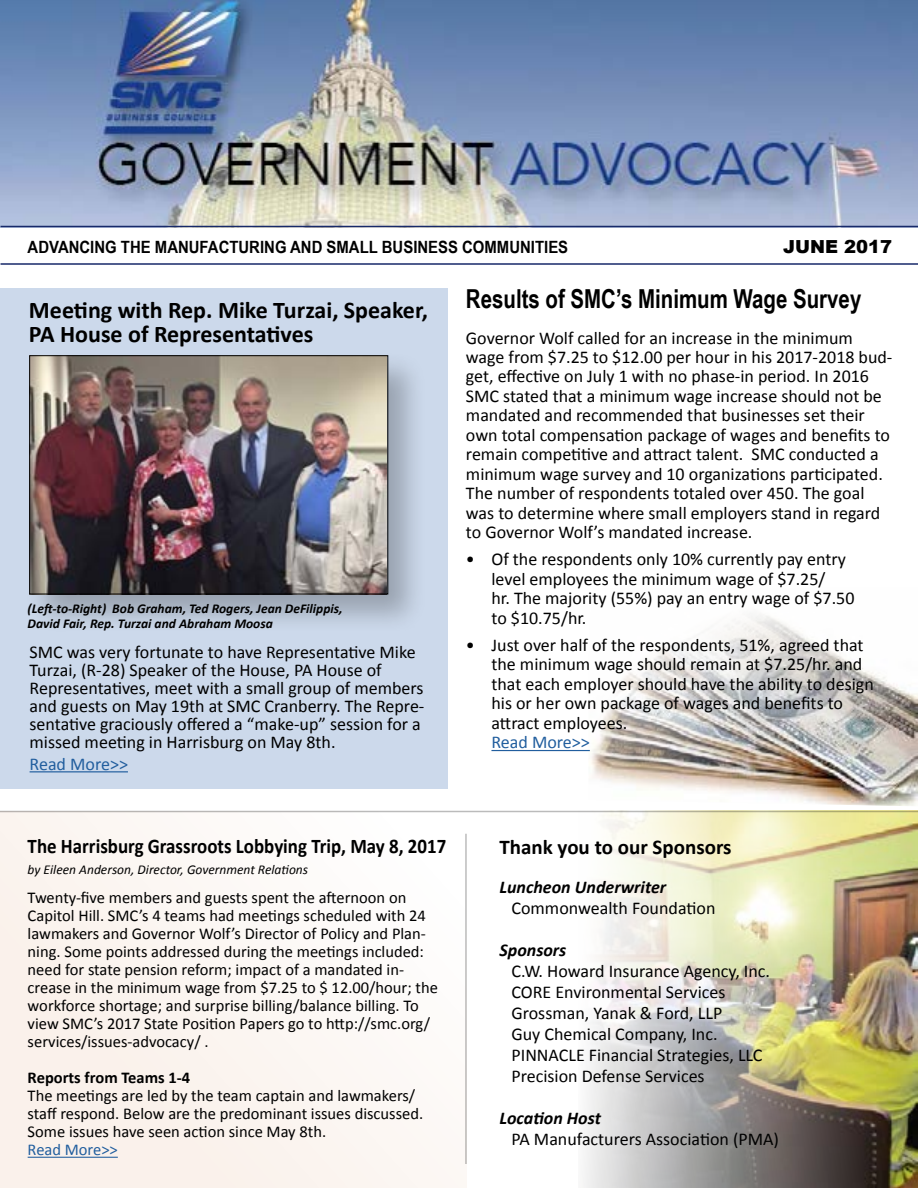
<style>
.page{position:relative;width:918px;height:1188px;background:#fff}
.page>*{position:absolute;margin:0;border:0;box-sizing:border-box;transform-origin:0 0}
.t1{font:700 26.1px "Arial Narrow";color:#000;scale:.95 1}
.t2{font:700 24px/24px "Calibri";color:#000}
.t3{font:700 21px "Calibri";color:#000}
.t4{font:700 20.85px "Calibri";color:#000;scale:.91 1}
.t5{font:18px/19.5px "Calibri";color:#000}
.t6{font:italic 700 18px "Calibri";color:#000}
.t7{font:18px "Calibri";color:#215e9e}
.t8{font:900 18px "Arial";color:#000}
.t9{font:700 16.95px "Arial Narrow";color:#000;scale:1.07 1}
.t10{font:16.5px/18px "Calibri";color:#000}
.t11{font:700 16.5px "Calibri";color:#000}
.t12{font:16.5px "Calibri";color:#215e9e}
.t13{font:italic 700 13.5px/15px "Calibri";color:#000}
.t14{font:italic 13.5px "Calibri";color:#000}
</style>
<div class="page">
<img style="left:579px;top:812px;width:339px;height:376px">
<div style="left:0;top:812px;width:467px;height:376px;background:#fbf6f2"></div>
<img style="left:588px;top:614px;width:330px;height:192px">
<div style="left:0;top:288px;width:448px;height:501px;background:#ccd9eb"></div>
<img style="left:1px;top:0;width:917px;height:228px">
<hr style="left:1px;top:226px;width:917px;height:1px;background:#172969">
<hr style="left:1px;top:263px;width:917px;height:2px;background:#172969">
<div style="left:24px;top:350px;width:404px;height:284px;background:#000;opacity:.25"></div>
<img style="left:31px;top:357px;width:355px;height:235px">
<div style="left:29px;top:355px;width:359px;height:239px;border:1px solid #000"></div>
<hr style="left:30px;top:771px;width:98px;height:1px;background:#215e9e">
<hr style="left:491px;top:750px;width:99px;height:1px;background:#215e9e">
<hr style="left:28px;top:1157px;width:90px;height:1px;background:#215e9e">
<hr style="left:465px;top:834px;width:2px;height:330px;background:#000">
<hr style="left:0;top:811px;width:918px;height:1px;background:#000">
<p class="t9" style="left:28px;top:235px;width:507px">ADVANCING THE MANUFACTURING AND SMALL BUSINESS COMMUNITIES</p>
<p class="t8" style="left:783px;top:234px;width:111px">JUNE 2017</p>
<h2 class="t2" style="left:29px;top:298px;width:401px">Meeting with Rep. Mike Turzai, Speaker,<br>PA House of Representatives</h2>
<p class="t13" style="left:28px;top:601px;width:317px">(Left-to-Right) Bob Graham, Ted Rogers, Jean DeFilippis,<br>David Fair, Rep. Turzai and Abraham Moosa</p>
<p class="t5" style="left:30px;top:643px;width:396px;line-height:18px">SMC was very fortunate to have Representative Mike Turzai, (R-28) Speaker of the House, PA House of Representatives, meet with a small group of members and guests on May 19th at SMC Cranberry. The Repre&shy;sentative graciously offered a “make-up” session for a missed meeting in Harrisburg on May 8th.</p>
<p class="t7" style="left:30px;top:752px;width:100px">Read More&gt;&gt;</p>
<h1 class="t1" style="left:466px;top:280px;width:418px">Results of SMC’s Minimum Wage Survey</h1>
<p class="t5" style="left:466px;top:328px;width:428px">Governor Wolf called for an increase in the minimum wage from $7.25 to $12.00 per hour in his 2017-2018 bud&shy;get, effective on July 1 with no phase-in period. In 2016<br>SMC stated that a minimum wage increase should not be mandated and recommended that businesses set their own total compensation package of wages and benefits to remain competitive and attract talent. SMC conducted a minimum wage survey and 10 organizations participated.<br>The number of respondents totaled over 450. The goal was to determine where small employers stand in regard to Governor Wolf’s mandated increase.</p>
<p class="t5" style="left:491px;top:550px;width:365px;text-indent:-26px">• Of the respondents only 10% currently pay entry level employees the minimum wage of $7.25/<br>hr. The majority (55%) pay an entry wage of $7.50 to $10.75/hr.</p>
<p class="t5" style="left:491px;top:635px;width:384px;text-indent:-26px">• Just over half of the respondents, 51%, agreed that the minimum wage should remain at $7.25/hr. and that each employer should have the ability to design his or her own package of wages and benefits to attract employees.</p>
<p class="t7" style="left:491px;top:731px;width:100px">Read More&gt;&gt;</p>
<p class="t4" style="left:28px;top:833px;width:462px">The Harrisburg Grassroots Lobbying Trip, May 8, 2017</p>
<p class="t14" style="left:28px;top:861px;width:282px">by Eileen Anderson, Director, Government Relations</p>
<p class="t10" style="left:28px;top:889px;width:412px">Twenty-five members and guests spent the afternoon on Capitol Hill. SMC’s 4 teams had meetings scheduled with 24 lawmakers and Governor Wolf’s Director of Policy and Plan&shy;ning. Some points addressed during the meetings included: need for state pension reform; impact of a mandated in&shy;crease in the minimum wage from $7.25 to $ 12.00/hour; the workforce shortage; and surprise billing/balance billing. To view SMC’s 2017 State Position Papers go to http://smc.org/ services/issues-advocacy/ .</p>
<p class="t11" style="left:28px;top:1067px;width:164px">Reports from Teams 1-4</p>
<p class="t10" style="left:28px;top:1087px;width:397px">The meetings are led by the team captain and lawmakers/ staff respond. Below are the predominant issues discussed.<br>Some issues have seen action since May 8th.</p>
<p class="t12" style="left:28px;top:1139px;width:92px">Read More&gt;&gt;</p>
<p class="t3" style="left:500px;top:834px;width:234px">Thank you to our Sponsors</p>
<p class="t6" style="left:500px;top:876px;width:168px">Luncheon Underwriter</p>
<p class="t5" style="left:512px;top:898px;width:205px">Commonwealth Foundation</p>
<p class="t6" style="left:500px;top:939px;width:68px">Sponsors</p>
<p class="t5" style="left:512px;top:961px;width:260px;line-height:21px">C.W. Howard Insurance Agency, Inc.<br>CORE Environmental Services<br>Grossman, Yanak &amp; Ford, LLP<br>Guy Chemical Company, Inc.<br>PINNACLE Financial Strategies, LLC<br>Precision Defense Services</p>
<p class="t6" style="left:500px;top:1107px;width:103px">Location Host</p>
<p class="t5" style="left:512px;top:1129px;width:269px">PA Manufacturers Association (PMA)</p>
</div>
